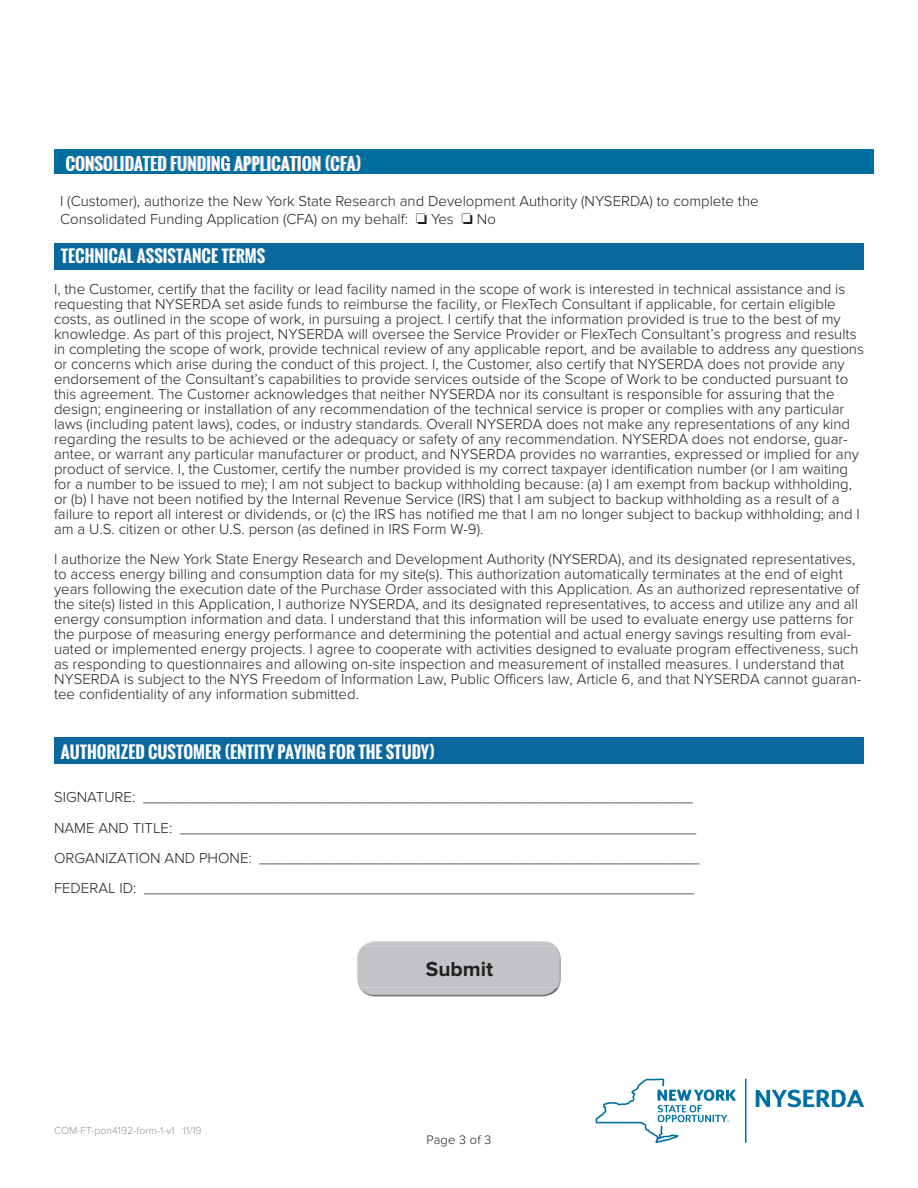
<style>
.page{position:relative;width:918px;height:1188px;background:#fff}
.page>*{position:absolute;margin:0;border:0;box-sizing:border-box;transform-origin:0 0}
.t1{font:700 21px "Proxima Nova";color:#231f20}
.t2{font:700 16.5px "Oswald";color:#fff}
.t3{font:300 15px/15px "Proxima Nova";color:#231f20}
.t4{font:300 12.75px "Proxima Nova";color:#231f20}
.t5{font:300 10.5px "Proxima Nova";color:#939598}
</style>
<div class="page">
<img style="left:363px;top:941px;width:193px;height:5px">
<div style="left:54px;top:149px;width:820px;height:25px;background:#006e9f"></div>
<img style="left:65px;top:155px;width:297px;height:16px">
<div style="left:54px;top:243px;width:810px;height:27px;background:#09689e"></div>
<div style="left:54px;top:737px;width:810px;height:27px;background:#09689e"></div>
<div style="left:362px;top:956px;width:193px;height:22px;background:#c2c3c6"></div>
<img style="left:360px;top:987px;width:199px;height:9px">
<img style="left:357px;top:946px;width:5px;height:41px">
<img style="left:555px;top:946px;width:6px;height:41px">
<svg style="left:756px;top:1090px;width:108px;height:17px"></svg>
<hr style="left:745px;top:1079px;width:1px;height:64px;background:#0071a2">
<svg style="left:596px;top:1078px;width:140px;height:65px"></svg>
<p class="t3" style="left:60px;top:192px;width:700px;line-height:18px">I (Customer), authorize the New York State Research and Development Authority (NYSERDA) to complete the<br>Consolidated Funding Application (CFA) on my behalf: ❏ Yes ❏ No</p>
<p class="t2" style="left:61px;top:243px;width:206px">TECHNICAL ASSISTANCE TERMS</p>
<p class="t3" style="left:54px;top:283px;width:811px">I, the Customer, certify that the facility or lead facility named in the scope of work is interested in technical assistance and is requesting that NYSERDA set aside funds to reimburse the facility, or FlexTech Consultant if applicable, for certain eligible costs, as outlined in the scope of work, in pursuing a project. I certify that the information provided is true to the best of my knowledge. As part of this project, NYSERDA will oversee the Service Provider or FlexTech Consultant’s progress and results in completing the scope of work, provide technical review of any applicable report, and be available to address any questions or concerns which arise during the conduct of this project. I, the Customer, also certify that NYSERDA does not provide any endorsement of the Consultant’s capabilities to provide services outside of the Scope of Work to be conducted pursuant to this agreement. The Customer acknowledges that neither NYSERDA nor its consultant is responsible for assuring that the design; engineering or installation of any recommendation of the technical service is proper or complies with any particular laws (including patent laws), codes, or industry standards. Overall NYSERDA does not make any representations of any kind regarding the results to be achieved or the adequacy or safety of any recommendation. NYSERDA does not endorse, guar&shy;antee, or warrant any particular manufacturer or product, and NYSERDA provides no warranties, expressed or implied for any product of service. I, the Customer, certify the number provided is my correct taxpayer identification number (or I am waiting for a number to be issued to me); I am not subject to backup withholding because: (a) I am exempt from backup withholding, or (b) I have not been notified by the Internal Revenue Service (IRS) that I am subject to backup withholding as a result of a failure to report all interest or dividends, or (c) the IRS has notified me that I am no longer subject to backup withholding; and I am a U.S. citizen or other U.S. person (as defined in IRS Form W-9).</p>
<p class="t3" style="left:54px;top:553px;width:809px">I authorize the New York State Energy Research and Development Authority (NYSERDA), and its designated representatives, to access energy billing and consumption data for my site(s). This authorization automatically terminates at the end of eight years following the execution date of the Purchase Order associated with this Application. As an authorized representative of the site(s) listed in this Application, I authorize NYSERDA, and its designated representatives, to access and utilize any and all energy consumption information and data. I understand that this information will be used to evaluate energy use patterns for the purpose of measuring energy performance and determining the potential and actual energy savings resulting from eval&shy;uated or implemented energy projects. I agree to cooperate with activities designed to evaluate program effectiveness, such as responding to questionnaires and allowing on-site inspection and measurement of installed measures. I understand that NYSERDA is subject to the NYS Freedom of Information Law, Public Officers law, Article 6, and that NYSERDA cannot guaran&shy;tee confidentiality of any information submitted.</p>
<p class="t2" style="left:61px;top:740px;width:375px">AUTHORIZED CUSTOMER (ENTITY PAYING FOR THE STUDY)</p>
<p class="t3" style="left:54px;top:784px;width:647px;line-height:30.3px">SIGNATURE: _________________________________________________________________ NAME AND TITLE: _____________________________________________________________ ORGANIZATION AND PHONE: ____________________________________________________ FEDERAL ID: _________________________________________________________________</p>
<p class="t5" style="left:54px;top:1127px;width:149px">COM-FT-pon4192-form-1-v1 11/19</p>
<h1 class="t1" style="left:426px;top:960px;width:69px">Submit</h1>
<p class="t4" style="left:426px;top:1135px;width:67px">Page 3 of 3</p>
</div>
